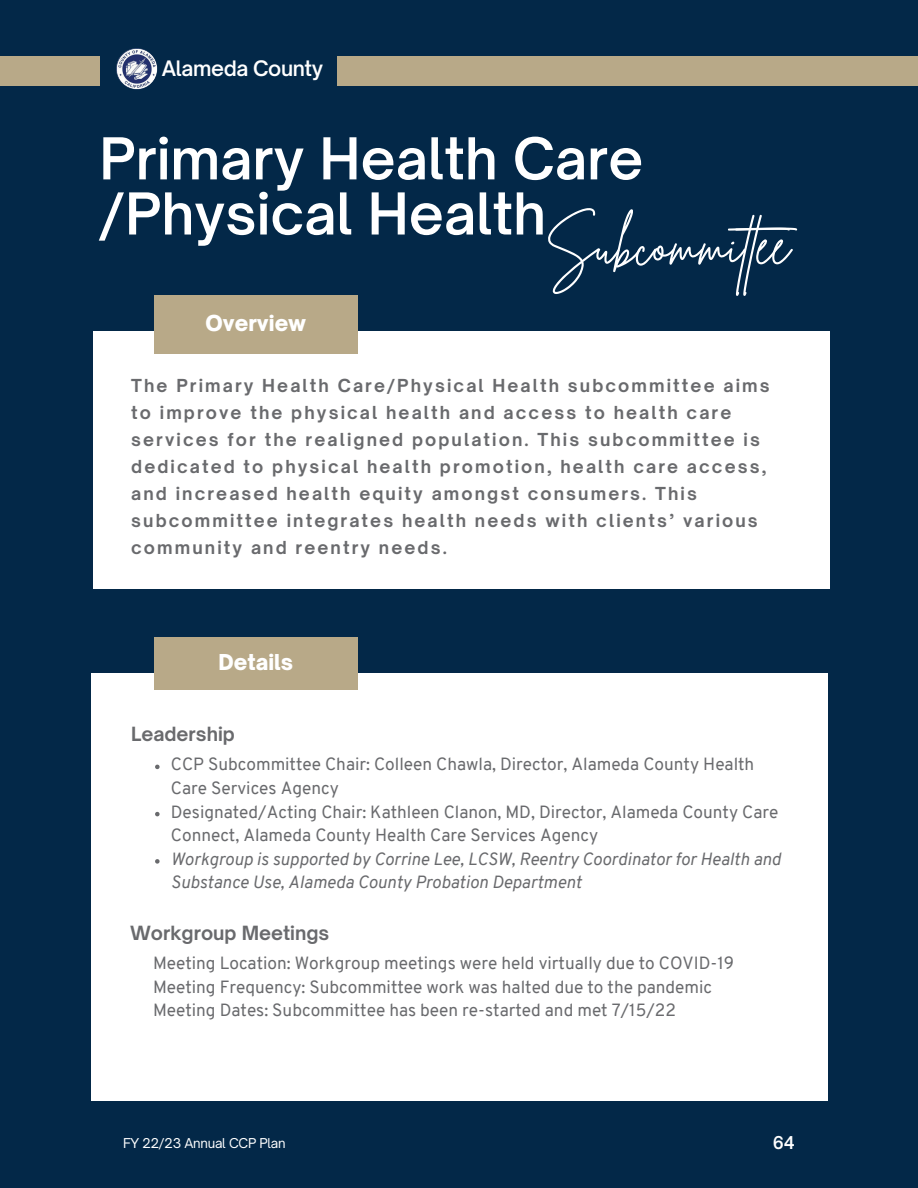
<style>
.page{position:relative;width:918px;height:1188px;background:#032848}
.page>*{position:absolute;margin:0;border:0;box-sizing:border-box;transform-origin:0 0}
.t1{font:600 55.2px/55.2px "Open Sauce One";color:#fff}
.t2{font:55.2px "Brittany Signature";color:#fff}
.t3{font:900 21px "Open Sauce One";color:#fff}
.t4{font:600 20.4px "Open Sauce One";letter-spacing:-.02em;color:#fff}
.t5{font:700 18.75px "Open Sauce One";color:#696a6d}
.t6{font:17.25px/23.7px "Overpass";color:#696a6d}
.t7{font:italic 17.25px/23.7px "Overpass";color:#696a6d}
.t8{font:700 17.1px/27px "Open Sauce One";letter-spacing:.12em;color:#696a6d}
.t9{font:600 16.95px "Open Sauce One";color:#fff}
.t10{font:13.05px "Open Sauce One";letter-spacing:-.02em;color:#fff}
</style>
<div class="page">
<div style="left:93px;top:331px;width:737px;height:258px;background:#fff"></div>
<div style="left:91px;top:673px;width:737px;height:428px;background:#fff"></div>
<div style="left:154px;top:637px;width:204px;height:53px;background:#b8a988"></div>
<div style="left:337px;top:56px;width:581px;height:29px;background:#b8a988"></div>
<div style="left:0;top:56px;width:100px;height:29px;background:#b8a988"></div>
<img style="left:116px;top:48px;width:41px;height:41px;border-radius:50%">
<div style="left:154px;top:295px;width:204px;height:59px;background:#b8a988"></div>
<svg style="left:155px;top:765px;width:5px;height:4px"></svg>
<svg style="left:155px;top:812px;width:5px;height:4px"></svg>
<svg style="left:155px;top:859px;width:5px;height:5px"></svg>
<p class="t4" style="left:162px;top:55px;width:163px">Alameda County</p>
<h1 class="t1" style="left:99px;top:131px;width:545px">Primary Health Care /Physical Health</h1>
<h1 class="t2" style="left:545px;top:209px;width:268px">Subcommittee</h1>
<p class="t3" style="left:206px;top:310px;width:102px">Overview</p>
<p class="t8" style="left:131px;top:372px;width:640px">The Primary Health Care/Physical Health subcommittee aims to improve the physical health and access to health care services for the realigned population. This subcommittee is dedicated to physical health promotion, health care access, and increased health equity amongst consumers. This subcommittee integrates health needs with clients’ various community and reentry needs.</p>
<p class="t3" style="left:219px;top:649px;width:76px">Details</p>
<p class="t5" style="left:131px;top:722px;width:105px">Leadership</p>
<p class="t6" style="left:171px;top:752px;width:609px">CCP Subcommittee Chair: Colleen Chawla, Director, Alameda County Health Care Services Agency<br>Designated/Acting Chair: Kathleen Clanon, MD, Director, Alameda County Care Connect, Alameda County Health Care Services Agency</p>
<p class="t7" style="left:171px;top:847px;width:612px">Workgroup is supported by Corrine Lee, LCSW, Reentry Coordinator for Health and<br>Substance Use, Alameda County Probation Department</p>
<p class="t5" style="left:130px;top:921px;width:201px">Workgroup Meetings</p>
<p class="t6" style="left:153px;top:951px;width:583px">Meeting Location: Workgroup meetings were held virtually due to COVID-19<br>Meeting Frequency: Subcommittee work was halted due to the pandemic<br>Meeting Dates: Subcommittee has been re-started and met 7/15/22</p>
<p class="t10" style="left:123px;top:1135px;width:164px">FY 22/23 Annual CCP Plan</p>
<p class="t9" style="left:773px;top:1132px;width:24px">64</p>
</div>
